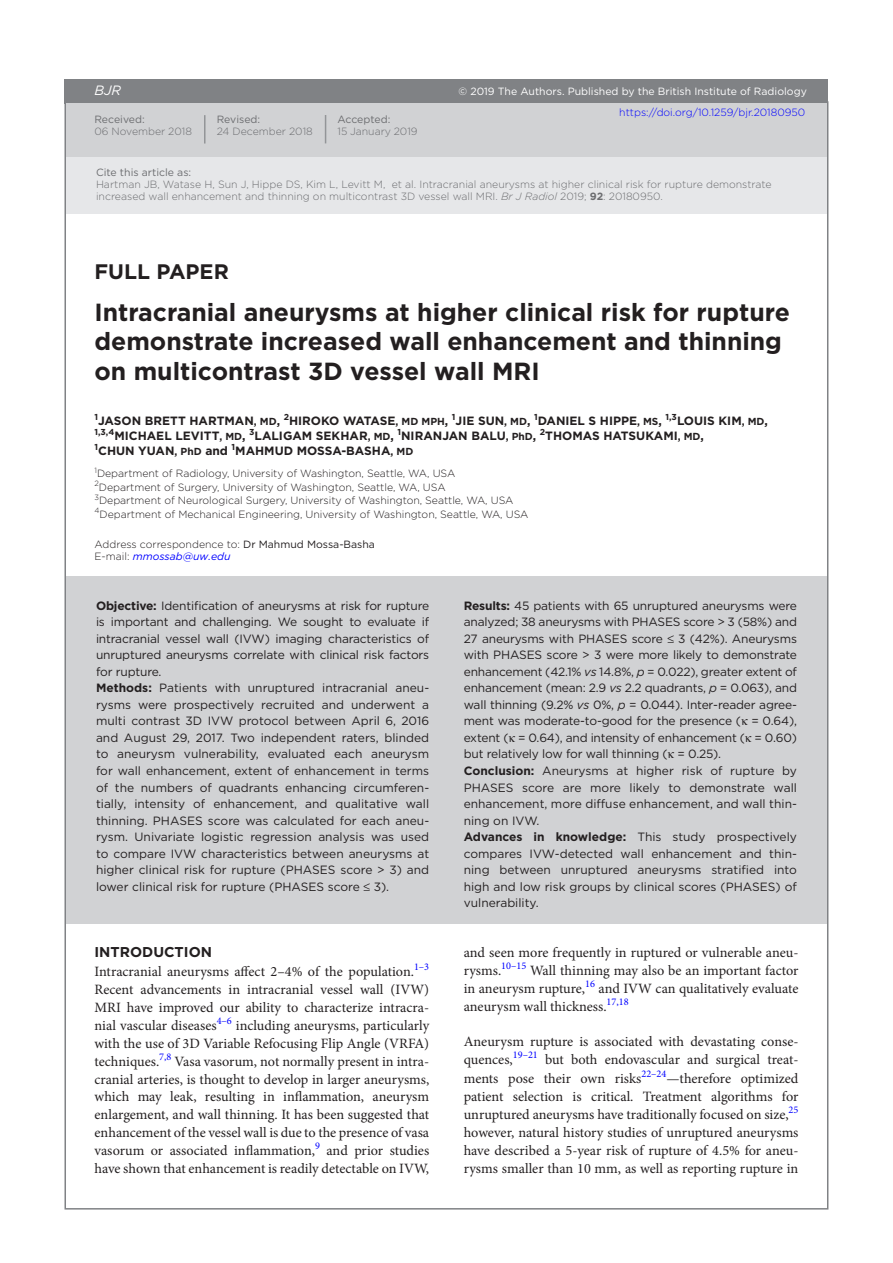
<style>
.page{position:relative;width:893px;height:1263px;background:#fff}
.page>*{position:absolute;margin:0;border:0;box-sizing:border-box;transform-origin:0 0}
.t1{font:700 24.75px/29.2px "Gotham";color:#231f20}
.t2{font:700 21px "Gotham";color:#231f20}
.t3{font:14.25px/18px "Minion Pro";color:#231f20;text-align:justify}
.t4{font:700 14.25px "Gotham";color:#231f20}
.t5{font:italic 13.5px "Gotham";color:#fff}
.t6{font:12px/16.5px "Gotham";letter-spacing:-.01em;color:#231f20}
.t7{font:700 12px/15px "Gotham";color:#231f20}
.t8{font:300 10.5px/13.5px "Gotham";letter-spacing:-.005em;color:#231f20}
.t9{font:300 10.5px/12px "Gotham";color:#6c6d70}
.t10{font:10.5px "Gotham";color:#fff}
.t11{font:10.5px "Gotham";color:#6c6d70}
.t12{font:300 10.5px "Gotham";color:#00f}
.t13{font:700 10.2px "Gotham";color:#231f20}
.s1{font-style:italic}
.s2{font-weight:700}
.s3{font-size:10.2px}
.s4{font-size:12px}
.s5{font-weight:400}
.s6{font-weight:400;font-style:italic;color:#00f}
</style>
<div class="page">
<div style="left:64px;top:79px;width:764px;height:24px;background:#808285"></div>
<div style="left:66px;top:154px;width:761px;height:59px;background:#e6e7e9"></div>
<div style="left:66px;top:103px;width:761px;height:53px;background:#d1d2d4"></div>
<svg style="left:325px;top:115px;width:1px;height:28px"></svg>
<hr style="left:204px;top:115px;width:2px;height:29px;background:#939598">
<div style="left:66px;top:576px;width:761px;height:347px;background:#d1d2d4"></div>
<p class="t5" style="left:94px;top:83px;width:28px">BJR</p>
<p class="t11" style="left:94px;top:113px;width:52px">Received:</p>
<p class="t9" style="left:94px;top:125px;width:99px">06 November 2018</p>
<p class="t11" style="left:217px;top:113px;width:45px">Revised:</p>
<p class="t9" style="left:217px;top:125px;width:98px">24 December 2018</p>
<p class="t11" style="left:338px;top:113px;width:54px">Accepted:</p>
<p class="t9" style="left:338px;top:125px;width:82px">15 January 2019</p>
<p class="t10" style="left:459px;top:85px;width:350px">© 2019 The Authors. Published by the British Institute of Radiology</p>
<p class="t12" style="left:619px;top:106px;width:188px">https://doi.org/10.1259/bjr.20180950</p>
<p class="t11" style="left:96px;top:165px;width:97px">Cite this article as:</p>
<p class="t9" style="left:96px;top:178px;width:677px">Hartman JB, Watase H, Sun J, Hippe DS, Kim L, Levitt M, et al. Intracranial aneurysms at higher clinical risk for rupture demonstrate increased wall enhancement and thinning on multicontrast 3D vessel wall MRI. <span class="s1">Br J Radiol</span> 2019; <span class="s2">92</span>: 20180950.</p>
<h2 class="t2" style="left:94px;top:258px;width:136px">Full Paper</h2>
<h1 class="t1" style="left:94px;top:298px;width:697px">Intracranial aneurysms at higher clinical risk for rupture demonstrate increased wall enhancement and thinning on multicontrast 3D vessel wall MRI</h1>
<p class="t7" style="left:94px;top:413px;width:633px"><sup>1</sup>Jason Brett Hartman<span class="s3">, MD</span>, <sup>2</sup>Hi roko Watase<span class="s3">, MD MPH</span>, <sup>1</sup>Ji e Sun<span class="s3">, MD</span>, <sup>1</sup>Dani el S Hippe<span class="s3">, MS</span>, <sup>1,3</sup>Louis Kim</p>
<p class="t13" style="left:742px;top:414px;width:28px">, MD<span class="s4">,</span></p>
<p class="t7" style="left:94px;top:428px;width:611px"><sup>1,3,4</sup>Mi chael Levitt<span class="s3">, MD</span>, <sup>3</sup>Lali gam Sekhar<span class="s3">, MD</span>, <sup>1</sup>Ni ranjan Balu<span class="s3">, PhD</span>, <sup>2</sup>Thomas Hatsukami<span class="s3">, MD</span>,<br><sup>1</sup>Ch un Yuan<span class="s3">, PhD</span> and <sup>1</sup>Mahm ud Mossa-Basha<span class="s3">, MD</span></p>
<p class="t8" style="left:94px;top:466px;width:435px"><sup>1</sup>Department of Radiology, University of Washington, Seattle, WA, USA<br><sup>2</sup>Department of Surgery, University of Washington, Seattle, WA, USA<br><sup>3</sup>Department of Neurological Surgery, University of Washington, Seattle, WA, USA <sup>4</sup>Department of Mechanical Engineering, University of Washington, Seattle, WA, USA</p>
<p class="t8" style="left:94px;top:538px;width:282px;line-height:12px">Address correspondence to: <span class="s5">Dr Mahmud Mossa-Basha<br></span>E-mail: <span class="s6">mmossab@uw.edu</span></p>
<p class="t6" style="left:96px;top:597px;width:335px"><span class="s2">Objective:</span> Identification of aneurysms at risk for rupture is important and challenging. We sought to evaluate if intracranial vessel wall (IVW) imaging characteristics of unruptured aneurysms correlate with clinical risk factors for rupture.<br><span class="s2">Methods:</span> Patients with unruptured intracranial aneu&shy;rysms were prospectively recruited and underwent a multi contrast 3D IVW protocol between April 6, 2016 and August 29, 2017. Two independent raters, blinded to aneurysm vulnerability, evaluated each aneurysm for wall enhancement, extent of enhancement in terms of the numbers of quadrants enhancing circumferen&shy;tially, intensity of enhancement, and qualitative wall thinning. PHASES score was calculated for each aneu&shy;rysm. Univariate logistic regression analysis was used to compare IVW characteristics between aneurysms at higher clinical risk for rupture (PHASES score &gt; 3) and lower clinical risk for rupture (PHASES score ≤ 3).</p>
<p class="t6" style="left:464px;top:597px;width:335px"><span class="s2">Results:</span> 45 patients with 65 unruptured aneurysms were analyzed; 38 aneurysms with PHASES score &gt; 3 (58%) and 27 aneurysms with PHASES score ≤ 3 (42%). Aneurysms with PHASES score &gt; 3 were more likely to demonstrate enhancement (42.1% <span class="s1">vs</span> 14.8%, <span class="s1">p</span> = 0.022), greater extent of enhancement (mean: 2.9 <span class="s1">vs</span> 2.2 quadrants, <span class="s1">p</span> = 0.063), and wall thinning (9.2% <span class="s1">vs</span> 0%, <span class="s1">p</span> = 0.044). Inter-reader agree&shy;ment was moderate-to-good for the presence ( = 0.64), extent ( = 0.64), and intensity of enhancement ( = 0.60) but relatively low for wall thinning ( = 0.25).<br><span class="s2">Conclusion:</span> Aneurysms at higher risk of rupture by PHASES score are more likely to demonstrate wall enhancement, more diffuse enhancement, and wall thin&shy;ning on IVW.<br><span class="s2">Advances in knowledge:</span> This study prospectively compares IVW-detected wall enhancement and thin&shy;ning between unruptured aneurysms stratified into high and low risk groups by clinical scores (PHASES) of vulnerability.</p>
<p class="t4" style="left:94px;top:942px;width:119px">Introduction</p>
<p class="t3" style="left:94px;top:962px;width:336px">Intracranial aneurysms affect 2–4% of the population.<sup>1–3<br></sup>Recent advancements in intracranial vessel wall (IVW)<br>MRI have improved our ability to characterize intracra&shy;nial vascular diseases<sup>4–6</sup> including aneurysms, particularly with the use of 3D Variable Refocusing Flip Angle (VRFA) techniques.<sup>7,8</sup> Vasa vasorum, not normally present in intra&shy;cranial arteries, is thought to develop in larger aneurysms, which may leak, resulting in inflammation, aneurysm enlargement, and wall thinning. It has been suggested that enhancement of the vessel wall is due to the presence of vasa vasorum or associated inflammation,<sup>9</sup> and prior studies have shown that enhancement is readily detectable on IVW,</p>
<p class="t3" style="left:464px;top:943px;width:336px">and seen more frequently in ruptured or vulnerable aneu&shy;rysms.<sup>10–15</sup> Wall thinning may also be an important factor in aneurysm rupture,<sup>16</sup> and IVW can qualitatively evaluate aneurysm wall thickness.<sup>17,18</sup></p>
<p class="t3" style="left:464px;top:1033px;width:336px">Aneurysm rupture is associated with devastating conse&shy;quences,<sup>19–21</sup> but both endovascular and surgical treat&shy;ments pose their own risks<sup>22–24</sup>—therefore optimized patient selection is critical. Treatment algorithms for unruptured aneurysms have traditionally focused on size,<sup>25 </sup>however, natural history studies of unruptured aneurysms have described a 5-year risk of rupture of 4.5% for aneu&shy;rysms smaller than 10 mm, as well as reporting rupture in</p>
</div>
